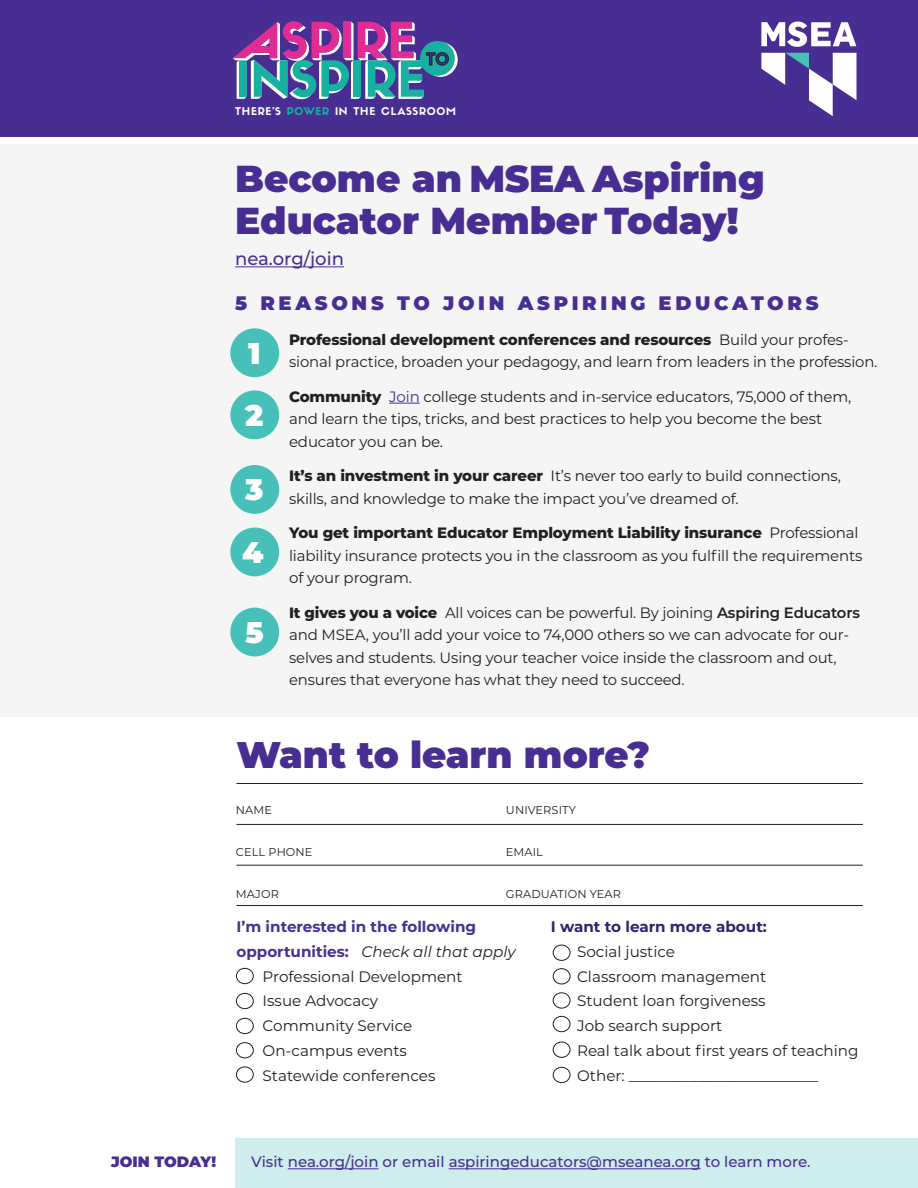
<style>
.page{position:relative;width:918px;height:1188px;background:#fff}
.page>*{position:absolute;margin:0;border:0;box-sizing:border-box;transform-origin:0 0}
.No_Spacing{font:900 37.5px/42px "Montserrat";color:#482e92}
.No_Spacing-2{font:900 37.2px "Montserrat";color:#482e92}
.t1{font:900 30px "Montserrat";color:#fff}
.t2{font:900 19.5px "Montserrat";letter-spacing:.19em;color:#482e92}
.t3{font:500 18px "Montserrat";color:#482e92}
.t4{font:15.15px "Montserrat";color:#231f20}
.t5{font:italic 15.15px "Montserrat";color:#231f20}
.t6{font:700 15.15px "Montserrat";color:#482e92}
.t7{font:700 15.15px "Montserrat";color:#312170}
.t8{font:15px/22.5px "Montserrat";letter-spacing:-.01em;color:#231f20}
.t9{font:500 15px "Montserrat";color:#482e92}
.t10{font:900 15px "Montserrat";color:#482e92}
.t11{font:11.4px "Montserrat";letter-spacing:.01em;color:#231f20}
.t12{font:10.5px "Sifonn Basic";letter-spacing:.07em;color:#fff}
.s1{color:#17b0a1}
.s2{font-weight:800}
.s3{color:#482e92}
.s4{font-weight:600}
.s5{font-weight:700;font-style:normal;color:#482e92}
</style>
<div class="page">
<div style="left:0;top:145px;width:918px;height:572px;background:#f5f5f6"></div>
<hr style="left:236px;top:824px;width:627px;height:1px;background:#231f20">
<hr style="left:236px;top:783px;width:627px;height:1px;background:#231f20">
<hr style="left:236px;top:865px;width:627px;height:1px;background:#231f20">
<hr style="left:236px;top:905px;width:627px;height:1px;background:#231f20">
<div style="left:236px;top:968px;width:18px;height:16px;border:1px solid #231f20;border-radius:50%"></div>
<div style="left:236px;top:993px;width:18px;height:16px;border:1px solid #231f20;border-radius:50%"></div>
<div style="left:236px;top:1018px;width:18px;height:16px;border:1px solid #231f20;border-radius:50%"></div>
<div style="left:236px;top:1042px;width:18px;height:16px;border:1px solid #231f20;border-radius:50%"></div>
<div style="left:236px;top:1066px;width:18px;height:17px;border:1px solid #231f20;border-radius:50%"></div>
<div style="left:553px;top:945px;width:17px;height:16px;border:1px solid #231f20;border-radius:50%"></div>
<div style="left:553px;top:1016px;width:17px;height:16px;border:1px solid #231f20;border-radius:50%"></div>
<div style="left:553px;top:968px;width:17px;height:16px;border:1px solid #231f20;border-radius:50%"></div>
<div style="left:553px;top:1042px;width:17px;height:16px;border:1px solid #231f20;border-radius:50%"></div>
<div style="left:553px;top:992px;width:17px;height:17px;border:1px solid #231f20;border-radius:50%"></div>
<div style="left:553px;top:1067px;width:17px;height:16px;border:1px solid #231f20;border-radius:50%"></div>
<hr style="left:235px;top:266px;width:109px;height:1px;background:#482e92">
<hr style="left:389px;top:403px;width:31px;height:1px;background:#482e92">
<div style="left:0;top:0;width:918px;height:137px;background:#482e92"></div>
<svg style="left:423px;top:42px;width:35px;height:35px"></svg>
<div style="left:420px;top:41px;width:35px;height:35px;background:#17b0a1;border-radius:50%"></div>
<svg style="left:233px;top:21px;width:216px;height:78px"></svg>
<div style="left:230px;top:328px;width:49px;height:49px;background:#46c0b9;border-radius:50%"></div>
<div style="left:230px;top:390px;width:49px;height:49px;background:#46c0b9;border-radius:50%"></div>
<div style="left:230px;top:465px;width:49px;height:49px;background:#46c0b9;border-radius:50%"></div>
<div style="left:230px;top:528px;width:49px;height:48px;background:#46c0b9;border-radius:50%"></div>
<div style="left:230px;top:608px;width:49px;height:48px;background:#46c0b9;border-radius:50%"></div>
<svg style="left:761px;top:53px;width:96px;height:63px"></svg>
<svg style="left:761px;top:22px;width:95px;height:25px"></svg>
<div style="left:236px;top:1138px;width:682px;height:50px;background:#cdeeec"></div>
<hr style="left:288px;top:1168px;width:91px;height:1px;background:#482e92">
<hr style="left:449px;top:1168px;width:252px;height:1px;background:#482e92">
<p class="t12" style="left:235px;top:104px;width:222px">THERE’S <span class="s1">POWER</span> IN THE CLASSROOM</p>
<p class="No_Spacing" style="left:235px;top:155px;width:531px">Become an MSEA Aspiring<br>Educator Member Today!</p>
<p class="t3" style="left:235px;top:246px;width:110px">nea.org/join</p>
<p class="t2" style="left:235px;top:289px;width:585px">5 REASONS TO JOIN ASPIRING EDUCATORS</p>
<p class="t8" style="left:289px;top:328px;width:590px"><span class="s2">Professional development conferences and resources</span> Build your profes&shy;sional practice, broaden your pedagogy, and learn from leaders in the profession.</p>
<p class="t8" style="left:289px;top:385px;width:564px"><span class="s2">Community</span> <span class="s3">Join</span> college students and in-service educators, 75,000 of them, and learn the tips, tricks, and best practices to help you become the best educator you can be.</p>
<p class="t8" style="left:289px;top:464px;width:553px"><span class="s2">It’s an investment in your career</span> It’s never too early to build connections, skills, and knowledge to make the impact you’ve dreamed of.</p>
<p class="t8" style="left:289px;top:521px;width:575px"><span class="s2">You get important Educator Employment Liability insurance</span> Professional liability insurance protects you in the classroom as you fulfill the requirements of your program.</p>
<p class="t8" style="left:289px;top:601px;width:572px"><span class="s2">It gives you a voice</span> All voices can be powerful. By joining <span class="s4">Aspiring Educators </span>and MSEA, you’ll add your voice to 74,000 others so we can advocate for our&shy;selves and students. Using your teacher voice inside the classroom and out, ensures that everyone has what they need to succeed.</p>
<p class="t1" style="left:248px;top:331px;width:14px">1</p>
<p class="t1" style="left:245px;top:393px;width:20px">2</p>
<p class="t1" style="left:245px;top:467px;width:20px">3</p>
<p class="t1" style="left:242px;top:530px;width:23px">4</p>
<p class="t1" style="left:245px;top:610px;width:20px">5</p>
<p class="No_Spacing-2" style="left:237px;top:727px;width:415px">Want to learn more?</p>
<p class="t11" style="left:236px;top:802px;width:38px">NAME</p>
<p class="t11" style="left:506px;top:802px;width:72px">UNIVERSITY</p>
<p class="t11" style="left:236px;top:844px;width:78px">CELL PHONE</p>
<p class="t11" style="left:506px;top:844px;width:39px">EMAIL</p>
<p class="t11" style="left:236px;top:886px;width:44px">MAJOR</p>
<p class="t11" style="left:506px;top:886px;width:117px">GRADUATION YEAR</p>
<p class="t6" style="left:236px;top:916px;width:241px">I’m interested in the following</p>
<p class="t5" style="left:236px;top:941px;width:281px"><span class="s5">opportunities:</span> Check all that apply</p>
<p class="t4" style="left:263px;top:966px;width:202px">Professional Development</p>
<p class="t4" style="left:263px;top:991px;width:117px">Issue Advocacy</p>
<p class="t4" style="left:263px;top:1015px;width:151px">Community Service</p>
<p class="t4" style="left:263px;top:1040px;width:146px">On-campus events</p>
<p class="t4" style="left:263px;top:1065px;width:174px">Statewide conferences</p>
<p class="t7" style="left:551px;top:916px;width:217px">I want to learn more about:</p>
<p class="t4" style="left:577px;top:941px;width:100px">Social justice</p>
<p class="t4" style="left:577px;top:966px;width:191px">Classroom management</p>
<p class="t4" style="left:577px;top:991px;width:190px">Student loan forgiveness</p>
<p class="t4" style="left:577px;top:1015px;width:147px">Job search support</p>
<p class="t4" style="left:577px;top:1040px;width:283px">Real talk about first years of teaching</p>
<p class="t4" style="left:577px;top:1065px;width:243px">Other: _________________________</p>
<p class="t10" style="left:111px;top:1151px;width:106px">JOIN TODAY!</p>
<p class="t9" style="left:251px;top:1152px;width:561px">Visit nea.org/join or email aspiringeducators@mseanea.org to learn more.</p>
</div>
